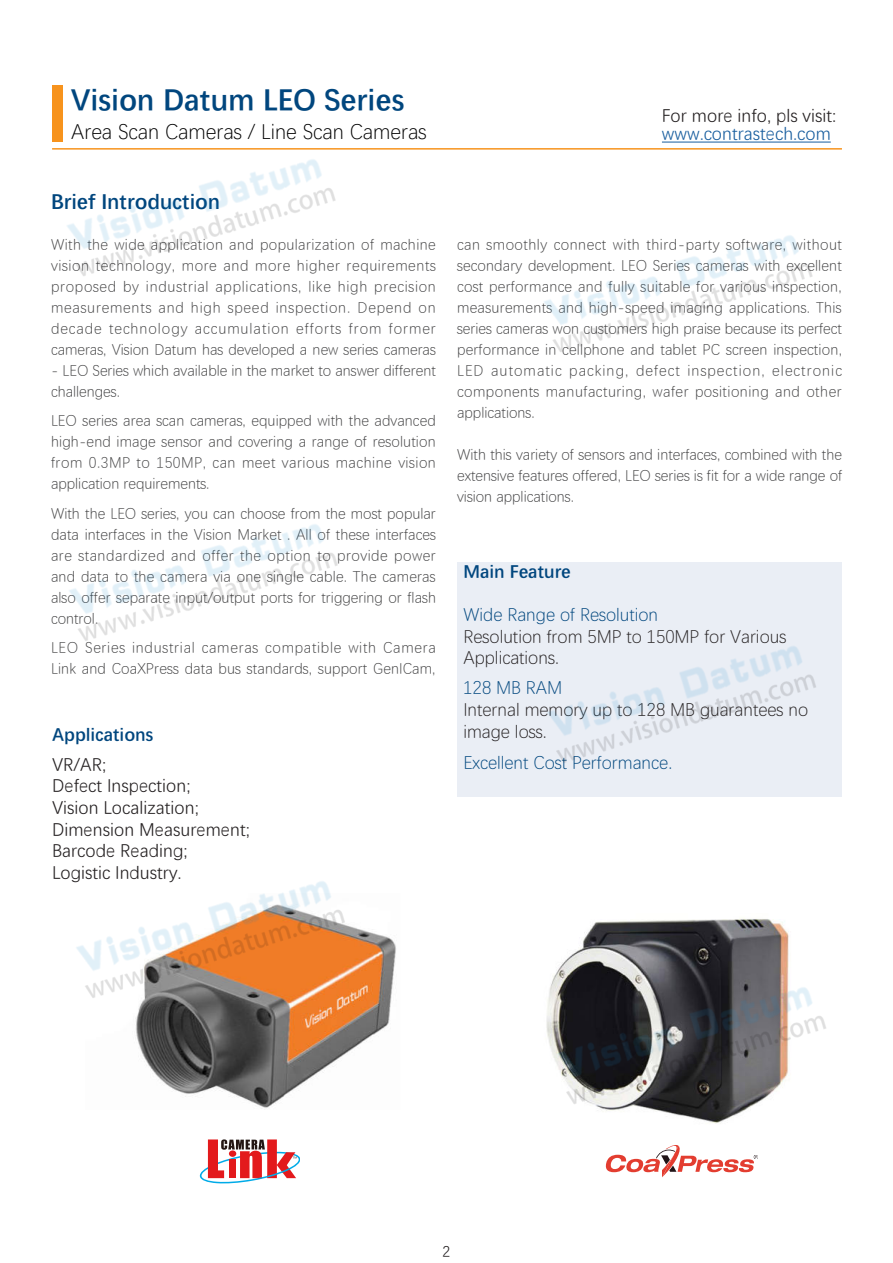
<style>
.page{position:relative;width:893px;height:1263px;background:#fff}
.page>*{position:absolute;margin:0;border:0;box-sizing:border-box;transform-origin:0 0}
.t1{font:700 30px "Deng Xian";color:#00467e}
.t2{font:300 21px "Deng Xian";color:#000}
.t3{font:700 21px "Deng Xian";color:#00467e}
.t4{font:18px/21.6px "Deng Xian";color:#231f20}
.t5{font:300 18px/21.6px "Deng Xian";color:#231f20}
.t6{font:300 18px "Deng Xian";color:#00467e}
.t7{font:700 18px "Deng Xian";color:#00467e}
.t8{font:18px "Deng Xian";color:#175d9e}
.t9{font:300 15px/21px "Deng Xian";color:#3e3e3f;text-align:justify}
.t10{font:300 15px/21px "Deng Xian";letter-spacing:.05em;color:#3e3e3f}
.t11{font:15px "Deng Xian";color:#231f20}
</style>
<div class="page">
<div style="left:52px;top:85px;width:11px;height:57px;background:#f7931d"></div>
<hr style="left:52px;top:148px;width:790px;height:2px;background:#f7931d">
<hr style="left:662px;top:142px;width:169px;height:1px;background:#175d9e">
<div style="left:457px;top:562px;width:385px;height:234px;background:#eaeef5"></div>
<img style="left:595px;top:1105px;width:159px;height:19px">
<svg style="left:200px;top:1139px;width:99px;height:44px"></svg>
<svg style="left:606px;top:1145px;width:152px;height:32px"></svg>
<img style="left:67px;top:159px;width:759px;height:946px">
<h1 class="t1" style="left:71px;top:81px;width:335px">Vision Datum LEO Series</h1>
<h2 class="t2" style="left:71px;top:119px;width:357px">Area Scan Cameras / Line Scan Cameras</h2>
<p class="t4" style="left:662px;top:106px;width:176px">For more info, pls visit:</p>
<p class="t8" style="left:662px;top:127px;width:170px">www.contrastech.com</p>
<h2 class="t3" style="left:51px;top:194px;width:170px">Brief Introduction</h2>
<p class="t9" style="left:51px;top:233px;width:386px">With the wide application and popularization of machine vision technology, more and more higher requirements proposed by industrial applications, like high precision measurements and high speed inspection. Depend on decade technology accumulation efforts from former cameras, Vision Datum has developed a new series cameras</p>
<p class="t9" style="left:51px;top:359px;width:386px">- LEO Series which available in the market to answer different challenges.</p>
<p class="t9" style="left:51px;top:410px;width:386px">LEO series area scan cameras, equipped with the advanced high-end image sensor and covering a range of resolution from 0.3MP to 150MP, can meet various machine vision application requirements.</p>
<p class="t9" style="left:51px;top:502px;width:386px">With the LEO series, you can choose from the most popular data interfaces in the Vision Market . All of these interfaces are standardized and offer the option to provide power and data to the camera via one single cable. The cameras also offer separate input/output ports for triggering or flash control.</p>
<p class="t10" style="left:51px;top:637px;width:386px">LEO Series industrial cameras compatible with Camera<br>Link and CoaXPress data bus standards, support GenICam,</p>
<p class="t7" style="left:52px;top:727px;width:103px">Applications</p>
<p class="t4" style="left:52px;top:755px;width:199px">VR/AR;<br>Defect Inspection;<br>Vision Localization;<br>Dimension Measurement;<br>Barcode Reading;<br>Logistic Industry.</p>
<p class="t9" style="left:457px;top:233px;width:386px">can smoothly connect with third-party software, without secondary development. LEO Series cameras with excellent cost performance and fully suitable for various inspection, measurements and high-speed imaging applications. This series cameras won customers high praise because its perfect performance in cellphone and tablet PC screen inspection, LED automatic packing, defect inspection, electronic components manufacturing, wafer positioning and other applications.</p>
<p class="t9" style="left:457px;top:443px;width:387px">With this variety of sensors and interfaces, combined with the extensive features offered, LEO series is fit for a wide range of vision applications.</p>
<p class="t7" style="left:463px;top:565px;width:109px">Main Feature</p>
<p class="t6" style="left:463px;top:603px;width:196px">Wide Range of Resolution</p>
<p class="t5" style="left:463px;top:625px;width:324px">Resolution from 5MP to 150MP for Various<br>Applications.</p>
<p class="t6" style="left:463px;top:676px;width:100px">128 MB RAM</p>
<p class="t5" style="left:463px;top:698px;width:346px">Internal memory up to 128 MB guarantees no image loss.</p>
<p class="t6" style="left:463px;top:751px;width:210px">Excellent Cost Performance.</p>
<p class="t11" style="left:443px;top:1246px;width:9px">2</p>
</div>
